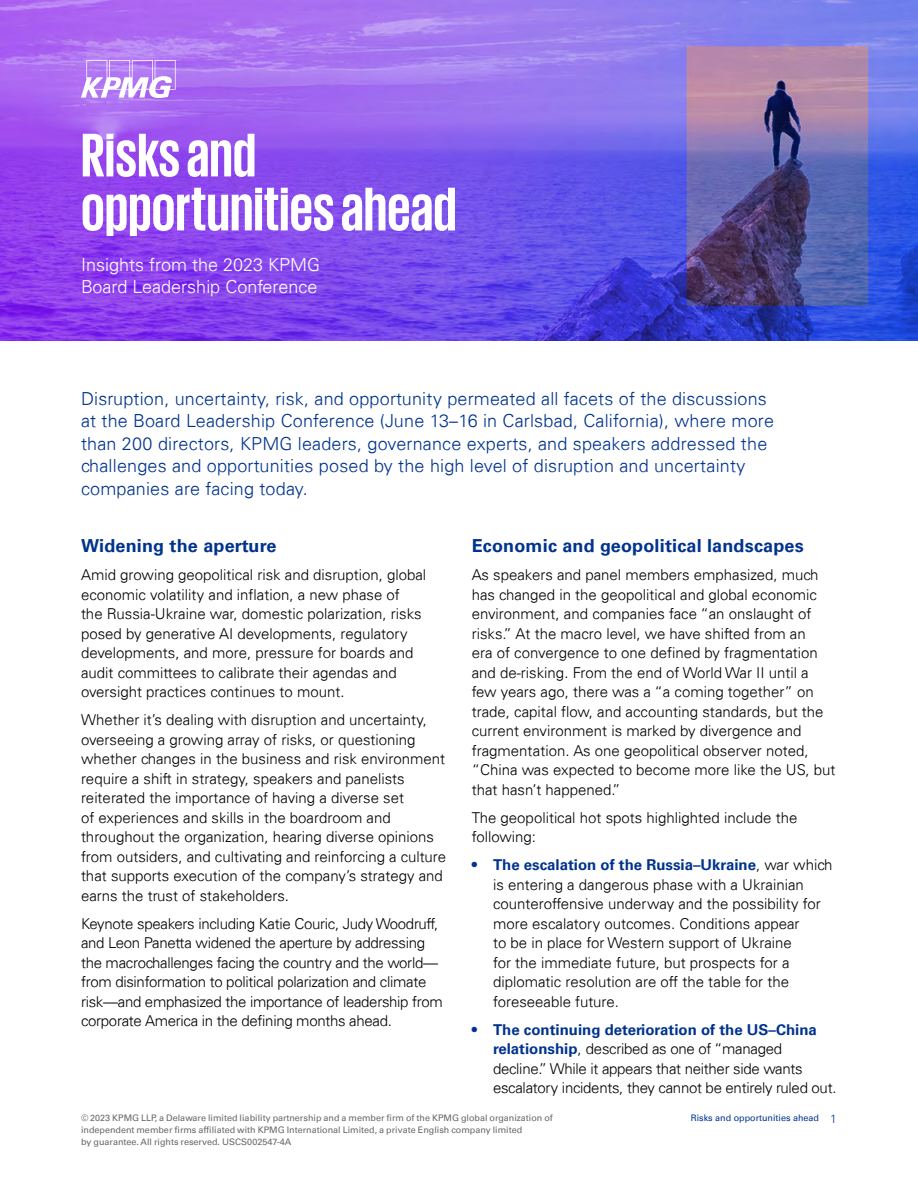
<style>
.page{position:relative;width:918px;height:1188px;background:#fff}
.page>*{position:absolute;margin:0;border:0;box-sizing:border-box;transform-origin:0 0}
.t1{font:700 63px/54px "KPMG";color:#fff}
.t2{font:300 18px/22.5px "Univers 45";letter-spacing:.01em;color:#00338d}
.t3{font:700 18px "Univers 65";letter-spacing:.01em;color:#00338d}
.t4{font:300 18px/21.8px "Univers 45";color:#fff}
.t5{font:300 15px/19.5px "Univers 45";color:#000}
.t6{font:300 15px/19.5px "Univers 45";letter-spacing:-.02em;color:#000}
.t7{font:700 15px "Univers 65";color:#00338d}
.t8{font:9px/12px "Univers 55 Roman";color:#666}
.t9{font:9px "Univers 55 Roman";color:#00338d}
.s1{font-family:"Univers 45";font-weight:300;color:#000}
.s2{font-family:"Univers 65";font-weight:700;color:#00338d}
.s3{font-family:"Univers 45";font-weight:300;font-size:12px}
</style>
<div class="page">
<img style="left:0;top:0;width:918px;height:340px">
<svg style="left:81px;top:60px;width:95px;height:38px"></svg>
<h1 class="t1" style="left:81px;top:126px;width:377px">Risks and opportunities ahead</h1>
<p class="t4" style="left:81px;top:254px;width:241px">Insights from the 2023 KPMG<br>Board Leadership Conference</p>
<p class="t2" style="left:81px;top:387px;width:695px">Disruption, uncertainty, risk, and opportunity permeated all facets of the discussions at the Board Leadership Conference (June 13–16 in Carlsbad, California), where more than 200 directors, KPMG leaders, governance experts, and speakers addressed the challenges and opportunities posed by the high level of disruption and uncertainty companies are facing today.</p>
<p class="t3" style="left:472px;top:536px;width:333px">Economic and geopolitical landscapes</p>
<p class="t5" style="left:472px;top:565px;width:365px">As speakers and panel members emphasized, much has changed in the geopolitical and global economic environment, and companies face “an onslaught of risks.” At the macro level, we have shifted from an<br>era of convergence to one defined by fragmentation and de-risking. From the end of World War II until a few years ago, there was a “a coming together” on trade, capital flow, and accounting standards, but the current environment is marked by divergence and fragmentation. As one geopolitical observer noted, “China was expected to become more like the US, but that hasn’t happened.”</p>
<p class="t5" style="left:472px;top:808px;width:327px">The geopolitical hot spots highlighted include the following:</p>
<p class="t7" style="left:472px;top:856px;width:362px">• The escalation of the Russia–Ukraine<span class="s1">, war which</span></p>
<p class="t5" style="left:493px;top:875px;width:329px">is entering a dangerous phase with a Ukrainian counteroffensive underway and the possibility for more escalatory outcomes. Conditions appear<br>to be in place for Western support of Ukraine<br>for the immediate future, but prospects for a diplomatic resolution are off the table for the foreseeable future.</p>
<p class="t7" style="left:472px;top:1021px;width:347px">• The continuing deterioration of the US–China</p>
<p class="t6" style="left:493px;top:1039px;width:345px"><span class="s2">relationship</span>, described as one of “managed decline.” While it appears that neither side wants escalatory incidents, they cannot be entirely ruled out.</p>
<p class="t8" style="left:81px;top:1112px;width:473px">© 2023 KPMG LLP, a Delaware limited liability partnership and a member firm of the KPMG global organization of independent member firms affiliated with KPMG International Limited, a private English company limited<br>by guarantee. All rights reserved. USCS002547-4A</p>
<p class="t9" style="left:691px;top:1112px;width:148px">Risks and opportunities ahead <span class="s3">1</span></p>
<p class="t3" style="left:81px;top:536px;width:197px">Widening the aperture</p>
<p class="t5" style="left:81px;top:565px;width:347px">Amid growing geopolitical risk and disruption, global economic volatility and inflation, a new phase of<br>the Russia-Ukraine war, domestic polarization, risks posed by generative AI developments, regulatory developments, and more, pressure for boards and audit committees to calibrate their agendas and oversight practices continues to mount.</p>
<p class="t5" style="left:81px;top:710px;width:367px">Whether it’s dealing with disruption and uncertainty, overseeing a growing array of risks, or questioning whether changes in the business and risk environment require a shift in strategy, speakers and panelists reiterated the importance of having a diverse set<br>of experiences and skills in the boardroom and throughout the organization, hearing diverse opinions from outsiders, and cultivating and reinforcing a culture that supports execution of the company’s strategy and earns the trust of stakeholders.</p>
<p class="t6" style="left:81px;top:914px;width:363px">Keynote speakers including Katie Couric, Judy Woodruff, and Leon Panetta widened the aperture by addressing the macrochallenges facing the country and the world— from disinformation to political polarization and climate risk—and emphasized the importance of leadership from corporate America in the defining months ahead.</p>
</div>
